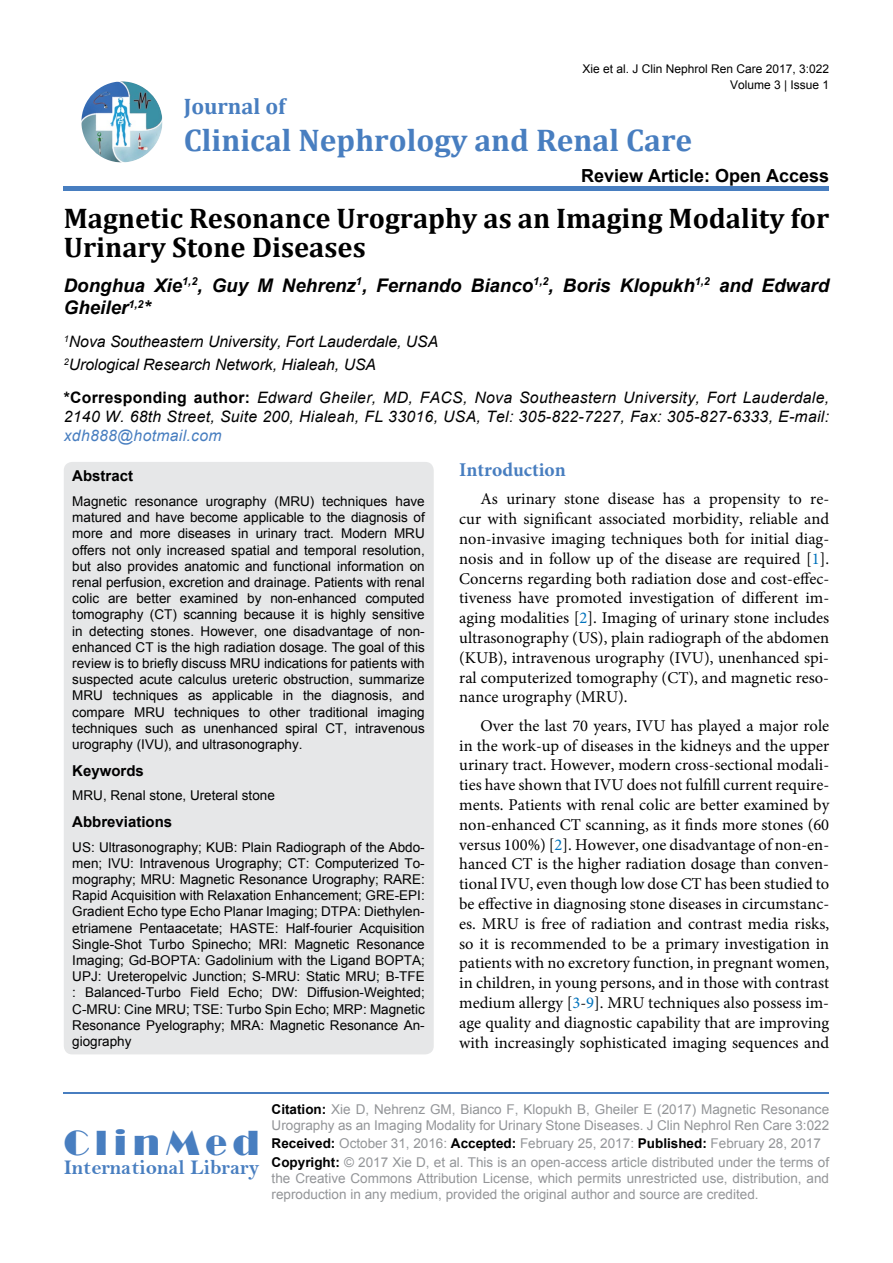
<style>
.page{position:relative;width:893px;height:1263px;background:#fff}
.page>*{position:absolute;margin:0;border:0;box-sizing:border-box;transform-origin:0 0}
.t1{font:36px "Broadway";letter-spacing:.16em;color:#487ec0}
.t2{font:700 31.5px "Cambria";color:#487ec0}
.t3{font:700 28.5px/28.5px "Cambria";color:#000}
.t4{font:700 22.5px "Cambria";color:#487ec0}
.t5{font:21px "Bell MT Bold";color:#487ec0}
.t6{font:700 19.5px "Minion Pro";color:#487ec0}
.t7{font:italic 700 18.75px/22.5px "Arial";color:#000}
.t8{font:700 18px "Arial";color:#000}
.t9{font:16.5px/19.8px "Minion Pro";color:#000;text-align:justify}
.t10{font:italic 15.75px/18.9px "Arial";letter-spacing:.02em;color:#000}
.t11{font:italic 15.75px/23.1px "Arial";color:#000}
.t12{font:italic 15.75px "Arial";letter-spacing:.02em;color:#487ec0}
.t13{font:700 15px "Arial";color:#000}
.t14{font:13.5px/16.2px "Arial";color:#000;text-align:justify}
.t15{font:13.5px/16.2px "Arial";color:#939598}
.t16{font:12px/16.2px "Arial";color:#000;text-align:right}
.s1{font-weight:700;font-style:normal}
.s2{color:#0072bc}
.s3{font-weight:700;color:#000}
</style>
<div class="page">
<img style="left:81px;top:81px;width:81px;height:81px;border-radius:41px">
<div style="left:64px;top:186px;width:765px;height:5px;background:#487ec0"></div>
<hr style="left:64px;top:1092px;width:765px;height:2px;background:#487ec0">
<div style="left:64px;top:462px;width:370px;height:592px;background:#e6e7e8;border-radius:9px"></div>
<p class="t16" style="left:582px;top:60px;width:248px">Xie et al. J Clin Nephrol Ren Care 2017, 3:022<br>Volume 3 | Issue 1</p>
<h3 class="t4" style="left:184px;top:90px;width:103px">Journal of</h3>
<h2 class="t2" style="left:184px;top:118px;width:510px">Clinical Nephrology and Renal Care</h2>
<h3 class="t8" style="left:581px;top:164px;width:250px">Review Article: Open Access</h3>
<h3 class="t3" style="left:64px;top:203px;width:767px">Magnetic Resonance Urography as an Imaging Modality for<br>Urinary Stone Diseases</h3>
<h3 class="t7" style="left:64px;top:274px;width:767px">Donghua Xie<sup>1,2</sup>, Guy M Nehrenz<sup>1</sup>, Fernando Bianco<sup>1,2</sup>, Boris Klopukh<sup>1,2</sup> and Edward<br>Gheiler<sup>1,2</sup>*</h3>
<p class="t11" style="left:64px;top:330px;width:376px"><sup>1</sup>Nova Southeastern University, Fort Lauderdale, USA<br><sup>2</sup>Urological Research Network, Hialeah, USA</p>
<p class="t10" style="left:64px;top:388px;width:767px"><span class="s1">*Corresponding author:</span> Edward Gheiler, MD, FACS, Nova Southeastern University, Fort Lauderdale,<br>2140 W. 68th Street, Suite 200, Hialeah, FL 33016, USA, Tel: 305-822-7227, Fax: 305-827-6333, E-mail:</p>
<p class="t12" style="left:64px;top:425px;width:159px">xdh888@hotmail.com</p>
<p class="t13" style="left:72px;top:466px;width:62px">Abstract</p>
<p class="t14" style="left:72px;top:493px;width:354px">Magnetic resonance urography (MRU) techniques have matured and have become applicable to the diagnosis of more and more diseases in urinary tract. Modern MRU offers not only increased spatial and temporal resolution, but also provides anatomic and functional information on renal perfusion, excretion and drainage. Patients with renal colic are better examined by non-enhanced computed tomography (CT) scanning because it is highly sensitive in detecting stones. However, one disadvantage of non&shy;enhanced CT is the high radiation dosage. The goal of this review is to briefly discuss MRU indications for patients with suspected acute calculus ureteric obstruction, summarize MRU techniques as applicable in the diagnosis, and compare MRU techniques to other traditional imaging techniques such as unenhanced spiral CT, intravenous urography (IVU), and ultrasonography.</p>
<p class="t13" style="left:72px;top:760px;width:73px">Keywords</p>
<p class="t14" style="left:72px;top:787px;width:204px">MRU, Renal stone, Ureteral stone</p>
<p class="t13" style="left:72px;top:811px;width:102px">Abbreviations</p>
<p class="t14" style="left:72px;top:839px;width:354px">US: Ultrasonography; KUB: Plain Radiograph of the Abdo&shy;men; IVU: Intravenous Urography; CT: Computerized To&shy;mography; MRU: Magnetic Resonance Urography; RARE:<br>Rapid Acquisition with Relaxation Enhancement; GRE-EPI:<br>Gradient Echo type Echo Planar Imaging; DTPA: Diethylen&shy;etriamene Pentaacetate; HASTE: Half-fourier Acquisition Single-Shot Turbo Spinecho; MRI: Magnetic Resonance Imaging; Gd-BOPTA: Gadolinium with the Ligand BOPTA; UPJ: Ureteropelvic Junction; S-MRU: Static MRU; B-TFE : Balanced-Turbo Field Echo; DW: Diffusion-Weighted; C-MRU: Cine MRU; TSE: Turbo Spin Echo; MRP: Magnetic Resonance Pyelography; MRA: Magnetic Resonance An&shy;giography</p>
<h3 class="t6" style="left:459px;top:456px;width:108px">Introduction</h3>
<p class="t9" style="left:459px;top:489px;width:371px;text-indent:21px">As urinary stone disease has a propensity to re&shy;cur with significant associated morbidity, reliable and non-invasive imaging techniques both for initial diag&shy;nosis and in follow up of the disease are required [<span class="s2">1</span>].<br>Concerns regarding both radiation dose and cost-effec&shy;tiveness have promoted investigation of different im&shy;aging modalities [<span class="s2">2</span>]. Imaging of urinary stone includes ultrasonography (US), plain radiograph of the abdomen (KUB), intravenous urography (IVU), unenhanced spi&shy;ral computerized tomography (CT), and magnetic reso&shy;nance urography (MRU).</p>
<p class="t9" style="left:459px;top:716px;width:371px;text-indent:21px">Over the last 70 years, IVU has played a major role in the work-up of diseases in the kidneys and the upper urinary tract. However, modern cross-sectional modali&shy;ties have shown that IVU does not fulfill current require&shy;ments. Patients with renal colic are better examined by non-enhanced CT scanning, as it finds more stones (60 versus 100%) [<span class="s2">2</span>]. However, one disadvantage of non-en&shy;hanced CT is the higher radiation dosage than conven&shy;tional IVU, even though low dose CT has been studied to be effective in diagnosing stone diseases in circumstanc&shy;es. MRU is free of radiation and contrast media risks, so it is recommended to be a primary investigation in patients with no excretory function, in pregnant women, in children, in young persons, and in those with contrast medium allergy [<span class="s2">3</span>-<span class="s2">9</span>]. MRU techniques also possess im&shy;age quality and diagnostic capability that are improving with increasingly sophisticated imaging sequences and</p>
<h1 class="t1" style="left:64px;top:1122px;width:197px">ClinMed</h1>
<h3 class="t5" style="left:64px;top:1155px;width:197px">International Library</h3>
<p class="t15" style="left:272px;top:1101px;width:559px"><span class="s3">Citation:</span> Xie D, Nehrenz GM, Bianco F, Klopukh B, Gheiler E (2017) Magnetic Resonance<br>Urography as an Imaging Modality for Urinary Stone Diseases. J Clin Nephrol Ren Care 3:022</p>
<p class="t15" style="left:272px;top:1135px;width:559px;line-height:18.3px"><span class="s3">Received:</span> October 31, 2016: <span class="s3">Accepted:</span> February 25, 2017: <span class="s3">Published:</span> February 28, 2017<br><span class="s3">Copyright:</span> © 2017 Xie D, et al. This is an open-access article distributed under the terms of</p>
<p class="t15" style="left:272px;top:1170px;width:559px">the Creative Commons Attribution License, which permits unrestricted use, distribution, and reproduction in any medium, provided the original author and source are credited.</p>
</div>
